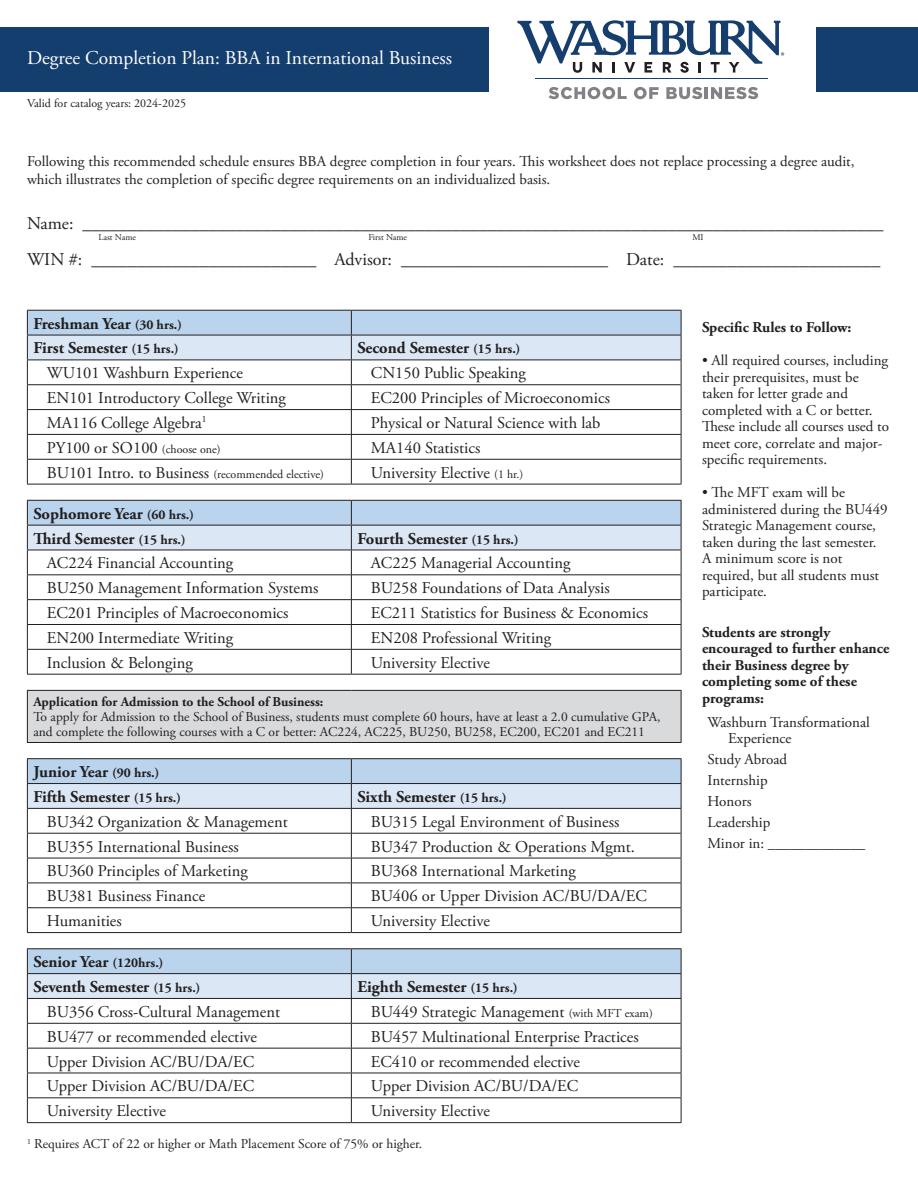
<style>
.page{position:relative;width:918px;height:1188px;background:#fff}
.page>*{position:absolute;margin:0;border:0;box-sizing:border-box;transform-origin:0 0}
.t1{font:19.5px "Adobe Garamond Pro";color:#fff}
.t2{font:18px "Adobe Garamond Pro";color:#231f20}
.t3{font:16.5px "Adobe Garamond Pro";color:#231f20}
.t4{font:700 16.5px "Adobe Garamond Pro";color:#231f20}
.t5{font:15px/16.5px "Adobe Garamond Pro";color:#231f20}
.t6{font:700 15px/16.5px "Adobe Garamond Pro";color:#231f20}
.t7{font:13.5px/15px "Adobe Garamond Pro";color:#231f20}
.t8{font:700 13.5px "Adobe Garamond Pro";color:#231f20}
.t9{font:12px "Adobe Garamond Pro";color:#231f20}
.t10{font:9px "Adobe Garamond Pro";color:#231f20}
.s1{font-size:13.5px}
.s2{font-size:12px}
</style>
<div class="page">
<hr style="left:536px;top:79px;width:232px;height:1px;background:#153d6e">
<svg style="left:549px;top:87px;width:78px;height:12px"></svg>
<svg style="left:634px;top:87px;width:25px;height:12px"></svg>
<svg style="left:666px;top:87px;width:92px;height:12px"></svg>
<svg style="left:517px;top:20px;width:267px;height:53px"></svg>
<div style="left:816px;top:27px;width:102px;height:65px;background:#143e6e"></div>
<div style="left:27px;top:690px;width:654px;height:52px;background:#d9dadc"></div>
<hr style="left:27px;top:742px;width:324px;height:1px;background:#231f20">
<hr style="left:351px;top:742px;width:330px;height:1px;background:#231f20">
<hr style="left:351px;top:758px;width:330px;height:1px;background:#231f20">
<hr style="left:351px;top:948px;width:330px;height:1px;background:#231f20">
<hr style="left:27px;top:690px;width:324px;height:1px;background:#231f20">
<hr style="left:27px;top:691px;width:1px;height:51px;background:#231f20">
<hr style="left:351px;top:690px;width:330px;height:1px;background:#231f20">
<hr style="left:681px;top:691px;width:1px;height:51px;background:#231f20">
<hr style="left:351px;top:484px;width:330px;height:1px;background:#231f20">
<hr style="left:351px;top:674px;width:330px;height:1px;background:#231f20">
<hr style="left:351px;top:932px;width:330px;height:1px;background:#231f20">
<hr style="left:27px;top:758px;width:324px;height:1px;background:#231f20">
<hr style="left:27px;top:948px;width:324px;height:1px;background:#231f20">
<svg style="left:27px;top:310px;width:655px;height:174px"></svg>
<hr style="left:27px;top:484px;width:324px;height:1px;background:#231f20">
<svg style="left:27px;top:500px;width:655px;height:174px"></svg>
<hr style="left:27px;top:674px;width:324px;height:1px;background:#231f20">
<svg style="left:27px;top:759px;width:655px;height:173px"></svg>
<hr style="left:27px;top:932px;width:324px;height:1px;background:#231f20">
<svg style="left:27px;top:949px;width:655px;height:173px"></svg>
<hr style="left:27px;top:1122px;width:324px;height:1px;background:#231f20">
<hr style="left:351px;top:1122px;width:330px;height:1px;background:#231f20">
<div style="left:0;top:27px;width:488px;height:65px;background:#143e6e"></div>
<p class="t1" style="left:27px;top:46px;width:427px">Degree Completion Plan: BBA in International Business</p>
<p class="t9" style="left:27px;top:96px;width:161px">Valid for catalog years: 2024-2025</p>
<p class="t5" style="left:27px;top:153px;width:829px;line-height:18px">Following this recommended schedule ensures BBA degree completion in four years. This worksheet does not replace processing a degree audit, which illustrates the completion of specific degree requirements on an individualized basis.</p>
<p class="t2" style="left:27px;top:212px;width:858px">Name: _________________________________________________________________________________________</p>
<p class="t2" style="left:27px;top:248px;width:855px">WIN #: _________________________ Advisor: _______________________ Date: _______________________</p>
<p class="t10" style="left:98px;top:232px;width:39px">Last Name</p>
<p class="t10" style="left:368px;top:232px;width:40px">First Name</p>
<p class="t10" style="left:692px;top:232px;width:13px">MI</p>
<p class="t4" style="left:33px;top:314px;width:150px">Freshman Year <span class="s1">(30 hrs.)</span></p>
<p class="t4" style="left:33px;top:339px;width:147px">First Semester <span class="s1">(15 hrs.)</span></p>
<p class="t4" style="left:357px;top:339px;width:165px">Second Semester <span class="s1">(15 hrs.)</span></p>
<p class="t3" style="left:47px;top:363px;width:198px">WU101 Washburn Experience</p>
<p class="t3" style="left:371px;top:363px;width:157px">CN150 Public Speaking</p>
<p class="t3" style="left:47px;top:388px;width:241px">EN101 Introductory College Writing</p>
<p class="t3" style="left:371px;top:388px;width:241px">EC200 Principles of Microeconomics</p>
<p class="t3" style="left:47px;top:413px;width:161px">MA116 College Algebra<sup>1</sup></p>
<p class="t3" style="left:371px;top:413px;width:231px">Physical or Natural Science with lab</p>
<p class="t3" style="left:47px;top:438px;width:175px">PY100 or SO100 <span class="s2">(choose one)</span></p>
<p class="t3" style="left:371px;top:438px;width:111px">MA140 Statistics</p>
<p class="t3" style="left:47px;top:463px;width:279px">BU101 Intro. to Business <span class="s2">(recommended elective)</span></p>
<p class="t3" style="left:371px;top:463px;width:154px">University Elective <span class="s2">(1 hr.)</span></p>
<p class="t4" style="left:33px;top:504px;width:162px">Sophomore Year <span class="s1">(60 hrs.)</span></p>
<p class="t4" style="left:33px;top:529px;width:154px">Third Semester <span class="s1">(15 hrs.)</span></p>
<p class="t4" style="left:357px;top:529px;width:163px">Fourth Semester <span class="s1">(15 hrs.)</span></p>
<p class="t3" style="left:47px;top:553px;width:188px">AC224 Financial Accounting</p>
<p class="t3" style="left:371px;top:553px;width:201px">AC225 Managerial Accounting</p>
<p class="t3" style="left:47px;top:578px;width:273px">BU250 Management Information Systems</p>
<p class="t3" style="left:371px;top:578px;width:240px">BU258 Foundations of Data Analysis</p>
<p class="t3" style="left:47px;top:603px;width:243px">EC201 Principles of Macroeconomics</p>
<p class="t3" style="left:371px;top:603px;width:279px">EC211 Statistics for Business &amp; Economics</p>
<p class="t3" style="left:47px;top:628px;width:188px">EN200 Intermediate Writing</p>
<p class="t3" style="left:371px;top:628px;width:182px">EN208 Professional Writing</p>
<p class="t3" style="left:47px;top:653px;width:147px">Inclusion &amp; Belonging</p>
<p class="t3" style="left:371px;top:653px;width:121px">University Elective</p>
<p class="t8" style="left:33px;top:694px;width:291px">Application for Admission to the School of Business:</p>
<p class="t7" style="left:33px;top:710px;width:629px">To apply for Admission to the School of Business, students must complete 60 hours, have at least a 2.0 cumulative GPA, and complete the following courses with a C or better: AC224, AC225, BU250, BU258, EC200, EC201 and EC211</p>
<p class="t4" style="left:33px;top:762px;width:128px">Junior Year <span class="s1">(90 hrs.)</span></p>
<p class="t4" style="left:33px;top:787px;width:149px">Fifth Semester <span class="s1">(15 hrs.)</span></p>
<p class="t4" style="left:357px;top:787px;width:151px">Sixth Semester <span class="s1">(15 hrs.)</span></p>
<p class="t3" style="left:47px;top:812px;width:243px">BU342 Organization &amp; Management</p>
<p class="t3" style="left:371px;top:812px;width:250px">BU315 Legal Environment of Business</p>
<p class="t3" style="left:47px;top:836px;width:193px">BU355 International Business</p>
<p class="t3" style="left:371px;top:836px;width:266px">BU347 Production &amp; Operations Mgmt.</p>
<p class="t3" style="left:47px;top:861px;width:202px">BU360 Principles of Marketing</p>
<p class="t3" style="left:371px;top:861px;width:207px">BU368 International Marketing</p>
<p class="t3" style="left:47px;top:886px;width:160px">BU381 Business Finance</p>
<p class="t3" style="left:371px;top:886px;width:278px">BU406 or Upper Division AC/BU/DA/EC</p>
<p class="t3" style="left:47px;top:911px;width:76px">Humanities</p>
<p class="t3" style="left:371px;top:911px;width:121px">University Elective</p>
<p class="t4" style="left:33px;top:952px;width:132px">Senior Year <span class="s1">(120hrs.)</span></p>
<p class="t4" style="left:33px;top:977px;width:169px">Seventh Semester <span class="s1">(15 hrs.)</span></p>
<p class="t4" style="left:357px;top:977px;width:162px">Eighth Semester <span class="s1">(15 hrs.)</span></p>
<p class="t3" style="left:47px;top:1002px;width:235px">BU356 Cross-Cultural Management</p>
<p class="t3" style="left:371px;top:1002px;width:284px">BU449 Strategic Management <span class="s2">(with MFT exam)</span></p>
<p class="t3" style="left:47px;top:1027px;width:212px">BU477 or recommended elective</p>
<p class="t3" style="left:371px;top:1027px;width:269px">BU457 Multinational Enterprise Practices</p>
<p class="t3" style="left:47px;top:1051px;width:209px">Upper Division AC/BU/DA/EC</p>
<p class="t3" style="left:371px;top:1051px;width:211px">EC410 or recommended elective</p>
<p class="t3" style="left:47px;top:1076px;width:209px">Upper Division AC/BU/DA/EC</p>
<p class="t3" style="left:371px;top:1076px;width:209px">Upper Division AC/BU/DA/EC</p>
<p class="t3" style="left:47px;top:1101px;width:121px">University Elective</p>
<p class="t3" style="left:371px;top:1101px;width:121px">University Elective</p>
<p class="t7" style="left:27px;top:1137px;width:397px"><sup>1</sup> Requires ACT of 22 or higher or Math Placement Score of 75% or higher.</p>
<p class="t6" style="left:702px;top:319px;width:151px">Specific Rules to Follow:</p>
<p class="t5" style="left:702px;top:353px;width:189px">• All required courses, including their prerequisites, must be taken for letter grade and completed with a C or better.<br>These include all courses used to meet core, correlate and major&shy;specific requirements.</p>
<p class="t5" style="left:702px;top:485px;width:187px">• The MFT exam will be administered during the BU449<br>Strategic Management course, taken during the last semester.<br>A minimum score is not required, but all students must participate.</p>
<p class="t6" style="left:702px;top:624px;width:189px">Students are strongly encouraged to further enhance their Business degree by completing some of these programs:</p>
<p class="t5" style="left:707px;top:714px;width:164px">Washburn Transformational</p>
<p class="t5" style="left:728px;top:731px;width:65px">Experience</p>
<p class="t5" style="left:707px;top:752px;width:81px">Study Abroad</p>
<p class="t5" style="left:707px;top:773px;width:62px">Internship</p>
<p class="t5" style="left:707px;top:794px;width:46px">Honors</p>
<p class="t5" style="left:707px;top:815px;width:64px">Leadership</p>
<p class="t5" style="left:707px;top:836px;width:159px">Minor in: _____________</p>
</div>
